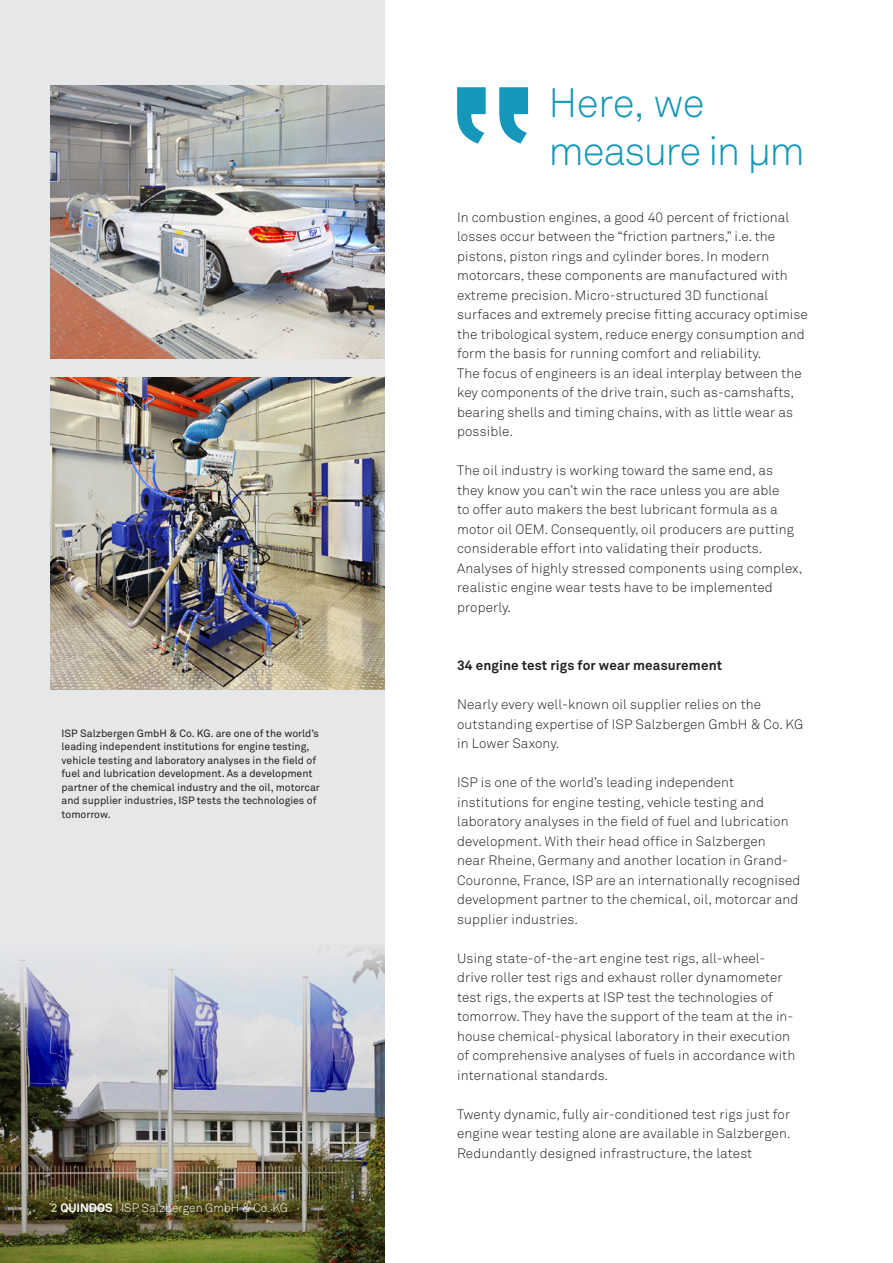
<style>
.page{position:relative;width:893px;height:1263px;background:#fff}
.page>*{position:absolute;margin:0;border:0;box-sizing:border-box;transform-origin:0 0}
.QUOTE{font:40.5px/48px "Akkurat Light Pro";letter-spacing:-.035em;color:#1497ba}
.Body_Copy{font:13.5px/19.5px "Akkurat Light Pro";letter-spacing:.01em;color:#231f20}
.Body_Copy-2{font:700 13.5px "Akkurat Pro";letter-spacing:.01em;color:#231f20}
.t1{font:12px "Akkurat Light Pro";color:#fff}
.Main_Body_text{font:10.5px/13.5px "Akkurat Pro";color:#231f20}
.s1{font-family:"Akkurat Pro";font-weight:700;color:#bad878}
.s2{font-family:"Akkurat Pro";font-weight:700}
</style>
<div class="page">
<div style="left:0;top:0;width:385px;height:1263px;background:#e6e7e9"></div>
<img style="left:0;top:949px;width:385px;height:314px">
<img style="left:51px;top:85px;width:334px;height:273px">
<img style="left:51px;top:378px;width:334px;height:312px">
<svg style="left:457px;top:87px;width:71px;height:57px"></svg>
<p class="Main_Body_text" style="left:62px;top:727px;width:260px">ISP Salzbergen GmbH &amp; Co. KG. are one of the world’s leading independent institutions for engine testing, vehicle testing and laboratory analyses in the field of fuel and lubrication development. As a development partner of the chemical industry and the oil, motorcar and supplier industries, ISP tests the technologies of tomorrow.</p>
<p class="t1" style="left:51px;top:1200px;width:239px"><span class="s1">2</span> <span class="s2">QUINDOS</span> | ISP Salzbergen GmbH &amp; Co. KG</p>
<p class="QUOTE" style="left:549px;top:79px;width:258px">Here, we measure in µm</p>
<p class="Body_Copy" style="left:457px;top:207px;width:352px">In combustion engines, a good 40 percent of frictional losses occur between the “friction partners,” i.e. the pistons, piston rings and cylinder bores. In modern motorcars, these components are manufactured with extreme precision. Micro-structured 3D functional surfaces and extremely precise fitting accuracy optimise the tribological system, reduce energy consumption and form the basis for running comfort and reliability.</p>
<p class="Body_Copy" style="left:457px;top:363px;width:346px">The focus of engineers is an ideal interplay between the key components of the drive train, such as-camshafts, bearing shells and timing chains, with as little wear as possible.</p>
<p class="Body_Copy" style="left:457px;top:461px;width:347px">The oil industry is working toward the same end, as they know you can’t win the race unless you are able<br>to offer auto makers the best lubricant formula as a motor oil OEM. Consequently, oil producers are putting considerable effort into validating their products.<br>Analyses of highly stressed components using complex, realistic engine wear tests have to be implemented properly.</p>
<p class="Body_Copy-2" style="left:457px;top:657px;width:267px">34 engine test rigs for wear measurement</p>
<p class="Body_Copy" style="left:457px;top:695px;width:348px">Nearly every well-known oil supplier relies on the outstanding expertise of ISP Salzbergen GmbH &amp; Co. KG in Lower Saxony.</p>
<p class="Body_Copy" style="left:457px;top:773px;width:345px">ISP is one of the world’s leading independent institutions for engine testing, vehicle testing and laboratory analyses in the field of fuel and lubrication development. With their head office in Salzbergen<br>near Rheine, Germany and another location in Grand-Couronne, France, ISP are an internationally recognised development partner to the chemical, oil, motorcar and supplier industries.</p>
<p class="Body_Copy" style="left:457px;top:948px;width:340px">Using state-of-the-art engine test rigs, all-wheel&shy;drive roller test rigs and exhaust roller dynamometer test rigs, the experts at ISP test the technologies of tomorrow. They have the support of the team at the in&shy;house chemical-physical laboratory in their execution of comprehensive analyses of fuels in accordance with international standards.</p>
<p class="Body_Copy" style="left:457px;top:1104px;width:335px;text-align:justify">Twenty dynamic, fully air-conditioned test rigs just for engine wear testing alone are available in Salzbergen.<br>Redundantly designed infrastructure, the latest</p>
</div>
